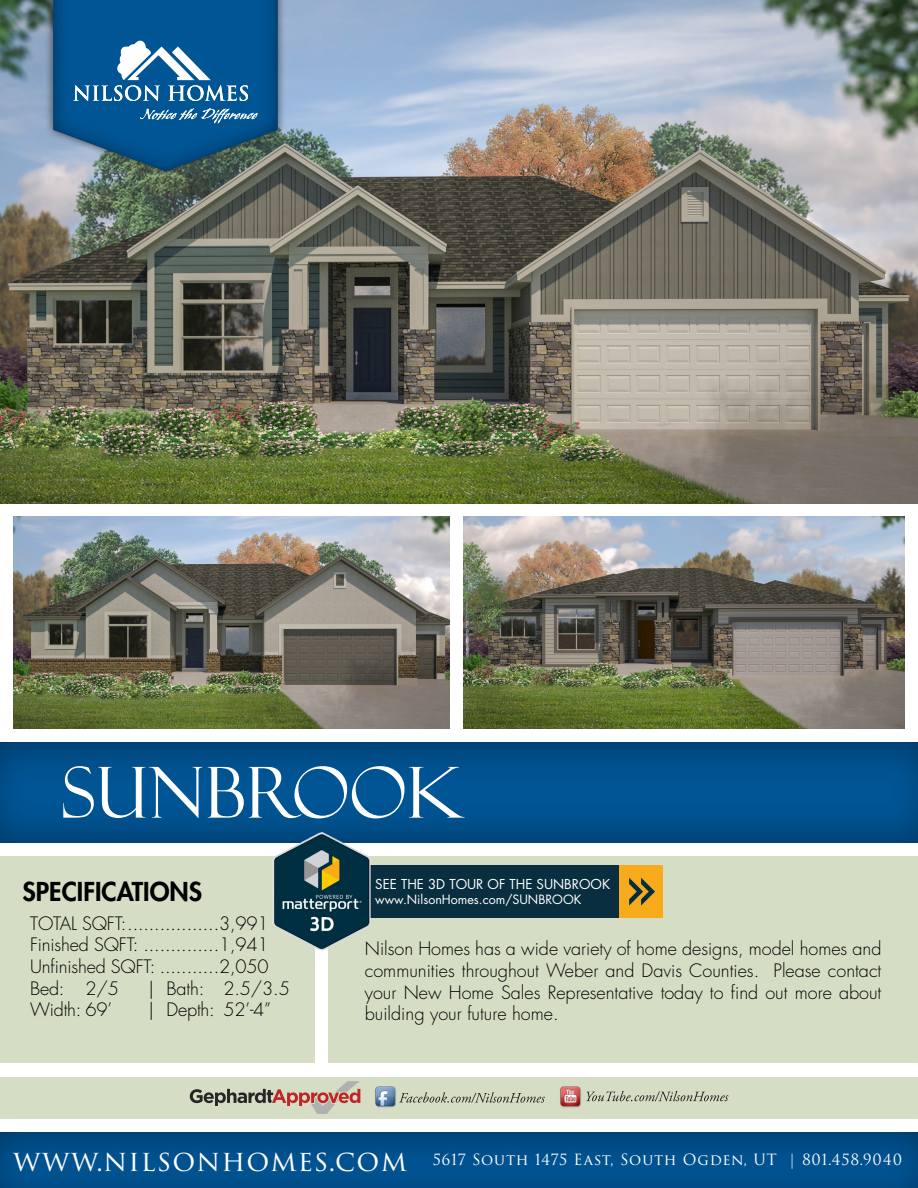
<style>
.page{position:relative;width:918px;height:1188px;background:#fff}
.page>*{position:absolute;margin:0;border:0;box-sizing:border-box;transform-origin:0 0}
.t1{font:70.5px "Felix Titling";color:#fff}
.t2{font:800 25.35px "Futura Std";color:#000001}
.t3{font:300 18px/21.6px "Futura Std";letter-spacing:-.01em;color:#000001;text-align:justify}
.t4{font:15.15px "Trajan Pro 3";letter-spacing:.04em;color:#fff}
.t5{font:13.35px "Futura Std";color:#fff}
.t6{font:12.45px "Futura Std";color:#fff}
.s1{font-size:28.35px}
</style>
<div class="page">
<div style="left:0;top:1077px;width:918px;height:41px;background:#d5dec4"></div>
<div style="left:0;top:741px;width:918px;height:103px;background:#231f20;opacity:.5"></div>
<div style="left:0;top:1130px;width:918px;height:58px;background:#231f20;opacity:.5"></div>
<svg style="left:190px;top:1081px;width:170px;height:33px"></svg>
<svg style="left:399px;top:1092px;width:146px;height:11px"></svg>
<img style="left:375px;top:1086px;width:21px;height:22px">
<svg style="left:586px;top:1091px;width:142px;height:10px"></svg>
<img style="left:560px;top:1086px;width:21px;height:22px">
<div style="left:0;top:856px;width:315px;height:207px;background:#d5dec4"></div>
<div style="left:328px;top:856px;width:590px;height:207px;background:#d5dec4"></div>
<img style="left:0;top:0;width:918px;height:503px">
<img style="left:14px;top:517px;width:436px;height:212px">
<img style="left:464px;top:517px;width:440px;height:212px">
<div style="left:44px;top:0;width:243px;height:180px;background:#231f20;opacity:.75"></div>
<svg style="left:53px;top:0;width:225px;height:172px"></svg>
<div style="left:367px;top:866px;width:252px;height:52px;background:#082e3f"></div>
<img style="left:273px;top:833px;width:111px;height:118px">
<div style="left:619px;top:866px;width:43px;height:52px;background:#f8ab1a"></div>
<svg style="left:629px;top:878px;width:26px;height:28px"></svg>
<p class="t1" style="left:62px;top:752px;width:405px">SUNBROOK</p>
<p class="t2" style="left:23px;top:875px;width:181px">SPECIFICATIONS</p>
<p class="t5" style="left:375px;top:876px;width:236px">SEE THE 3D TOUR OF THE SUNBROOK</p>
<p class="t6" style="left:375px;top:892px;width:208px">www.NilsonHomes.com/SUNBROOK</p>
<p class="t3" style="left:30px;top:913px;width:240px">TOTAL SQFT:.................3,991</p>
<p class="t3" style="left:30px;top:935px;width:240px">Finished SQFT: ..............1,941</p>
<p class="t3" style="left:30px;top:956px;width:240px">Unfinished SQFT: ...........2,050</p>
<p class="t3" style="left:30px;top:978px;width:90px">Bed: 2/5</p>
<p class="t3" style="left:149px;top:978px;width:143px">| Bath: 2.5/3.5</p>
<p class="t3" style="left:30px;top:999px;width:84px">Width: 69’</p>
<p class="t3" style="left:149px;top:999px;width:124px">| Depth: 52’-4”</p>
<p class="t3" style="left:365px;top:939px;width:518px">Nilson Homes has a wide variety of home designs, model homes and communities throughout Weber and Davis Counties. Please contact your New Home Sales Representative today to find out more about building your future home.</p>
<p class="t4" style="left:13px;top:1150px;width:890px"><span class="s1">www.nilsonhomes.com</span> 5617 South 1475 East, South Ogden, UT | 801.458.9040</p>
</div>
